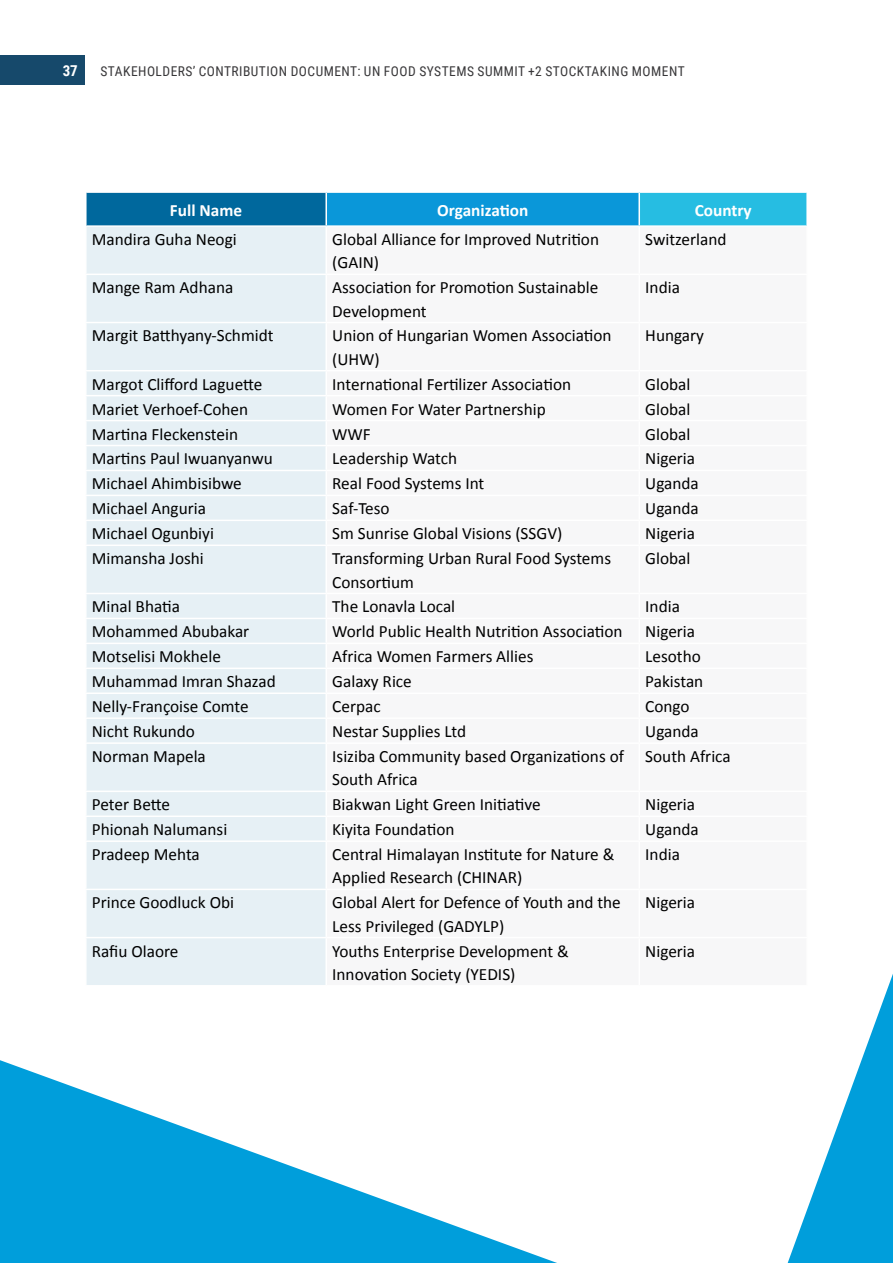
<style>
.page{position:relative;width:893px;height:1263px;background:#fff}
.page>*{position:absolute;margin:0;border:0;box-sizing:border-box;transform-origin:0 0}
.t1{font:17.25px/23.2px "Calibri";color:#000}
.t2{font:700 17.25px "Calibri";color:#fff}
.t3{font:700 15px "Roboto Condensed";color:#fff}
.t4{font:13.5px "Roboto Condensed";letter-spacing:.035em;color:#383739}
</style>
<div class="page">
<svg style="left:788px;top:974px;width:105px;height:289px"></svg>
<svg style="left:0;top:1060px;width:557px;height:203px"></svg>
<div style="left:0;top:55px;width:85px;height:30px;background:#16496b"></div>
<div style="left:86px;top:192px;width:240px;height:34px;background:#00689d"></div>
<div style="left:326px;top:192px;width:313px;height:34px;background:#0a97d9"></div>
<div style="left:639px;top:192px;width:168px;height:34px;background:#26bde2"></div>
<div style="left:87px;top:227px;width:238px;height:758px;background:#e6f0f5"></div>
<hr style="left:85px;top:191px;width:241px;height:2px;background:#fff">
<hr style="left:85px;top:193px;width:2px;height:32px;background:#fff">
<hr style="left:326px;top:191px;width:313px;height:2px;background:#fff">
<hr style="left:325px;top:193px;width:2px;height:32px;background:#fff">
<hr style="left:639px;top:191px;width:169px;height:2px;background:#fff">
<hr style="left:638px;top:193px;width:2px;height:32px;background:#fff">
<hr style="left:806px;top:193px;width:2px;height:32px;background:#fff">
<hr style="left:85px;top:225px;width:241px;height:2px;background:#fff">
<hr style="left:326px;top:225px;width:313px;height:2px;background:#fff">
<hr style="left:639px;top:225px;width:169px;height:2px;background:#fff">
<hr style="left:85px;top:274px;width:241px;height:1px;background:#fff">
<hr style="left:85px;top:322px;width:241px;height:1px;background:#fff">
<hr style="left:85px;top:370px;width:241px;height:1px;background:#fff">
<hr style="left:85px;top:395px;width:241px;height:1px;background:#fff">
<hr style="left:85px;top:420px;width:241px;height:1px;background:#fff">
<hr style="left:85px;top:445px;width:241px;height:1px;background:#fff">
<hr style="left:85px;top:470px;width:241px;height:1px;background:#fff">
<hr style="left:85px;top:495px;width:241px;height:1px;background:#fff">
<hr style="left:85px;top:520px;width:241px;height:1px;background:#fff">
<hr style="left:85px;top:544px;width:241px;height:2px;background:#fff">
<hr style="left:85px;top:593px;width:241px;height:1px;background:#fff">
<hr style="left:85px;top:618px;width:241px;height:1px;background:#fff">
<hr style="left:85px;top:643px;width:241px;height:1px;background:#fff">
<hr style="left:85px;top:667px;width:241px;height:2px;background:#fff">
<hr style="left:85px;top:692px;width:241px;height:2px;background:#fff">
<hr style="left:85px;top:717px;width:241px;height:2px;background:#fff">
<hr style="left:85px;top:742px;width:241px;height:2px;background:#fff">
<hr style="left:85px;top:790px;width:241px;height:2px;background:#fff">
<hr style="left:85px;top:815px;width:241px;height:2px;background:#fff">
<hr style="left:85px;top:840px;width:241px;height:2px;background:#fff">
<hr style="left:85px;top:889px;width:241px;height:1px;background:#fff">
<hr style="left:85px;top:937px;width:241px;height:1px;background:#fff">
<hr style="left:806px;top:938px;width:2px;height:47px;background:#fff">
<hr style="left:639px;top:985px;width:169px;height:1px;background:#fff">
<p class="t3" style="left:63px;top:60px;width:17px">37</p>
<p class="t4" style="left:101px;top:62px;width:586px">STAKEHOLDERS’ CONTRIBUTION DOCUMENT: UN FOOD SYSTEMS SUMMIT +2 STOCKTAKING MOMENT</p>
<p class="t2" style="left:170px;top:198px;width:74px">Full Name</p>
<p class="t2" style="left:437px;top:198px;width:93px">Organization</p>
<p class="t2" style="left:695px;top:198px;width:59px">Country</p>
<p class="t1" style="left:92px;top:227px;width:146px">Mandira Guha Neogi</p>
<p class="t1" style="left:332px;top:227px;width:268px">Global Alliance for Improved Nutrition (GAIN)</p>
<p class="t1" style="left:645px;top:227px;width:83px">Switzerland</p>
<p class="t1" style="left:92px;top:275px;width:143px">Mange Ram Adhana</p>
<p class="t1" style="left:332px;top:275px;width:268px">Association for Promotion Sustainable<br>Development</p>
<p class="t1" style="left:645px;top:275px;width:36px">India</p>
<p class="t1" style="left:92px;top:323px;width:183px">Margit Batthyany-Schmidt</p>
<p class="t1" style="left:332px;top:323px;width:281px">Union of Hungarian Women Association (UHW)</p>
<p class="t1" style="left:645px;top:323px;width:60px">Hungary</p>
<p class="t1" style="left:92px;top:371px;width:172px">Margot Clifford Laguette</p>
<p class="t1" style="left:332px;top:371px;width:240px">International Fertilizer Association</p>
<p class="t1" style="left:645px;top:371px;width:47px">Global</p>
<p class="t1" style="left:92px;top:396px;width:158px">Mariet Verhoef-Cohen</p>
<p class="t1" style="left:332px;top:396px;width:215px">Women For Water Partnership</p>
<p class="t1" style="left:645px;top:396px;width:47px">Global</p>
<p class="t1" style="left:92px;top:421px;width:148px">Martina Fleckenstein</p>
<p class="t1" style="left:332px;top:421px;width:40px">WWF</p>
<p class="t1" style="left:645px;top:421px;width:47px">Global</p>
<p class="t1" style="left:92px;top:446px;width:182px">Martins Paul Iwuanyanwu</p>
<p class="t1" style="left:332px;top:446px;width:126px">Leadership Watch</p>
<p class="t1" style="left:645px;top:446px;width:51px">Nigeria</p>
<p class="t1" style="left:92px;top:471px;width:152px">Michael Ahimbisibwe</p>
<p class="t1" style="left:332px;top:471px;width:154px">Real Food Systems Int</p>
<p class="t1" style="left:645px;top:471px;width:55px">Uganda</p>
<p class="t1" style="left:92px;top:496px;width:116px">Michael Anguria</p>
<p class="t1" style="left:332px;top:496px;width:59px">Saf-Teso</p>
<p class="t1" style="left:645px;top:496px;width:55px">Uganda</p>
<p class="t1" style="left:92px;top:521px;width:124px">Michael Ogunbiyi</p>
<p class="t1" style="left:332px;top:521px;width:232px">Sm Sunrise Global Visions (SSGV)</p>
<p class="t1" style="left:645px;top:521px;width:51px">Nigeria</p>
<p class="t1" style="left:92px;top:546px;width:114px">Mimansha Joshi</p>
<p class="t1" style="left:332px;top:546px;width:280px">Transforming Urban Rural Food Systems<br>Consortium</p>
<p class="t1" style="left:645px;top:546px;width:47px">Global</p>
<p class="t1" style="left:92px;top:594px;width:90px">Minal Bhatia</p>
<p class="t1" style="left:332px;top:594px;width:124px">The Lonavla Local</p>
<p class="t1" style="left:645px;top:594px;width:36px">India</p>
<p class="t1" style="left:92px;top:619px;width:159px">Mohammed Abubakar</p>
<p class="t1" style="left:332px;top:619px;width:292px">World Public Health Nutrition Association</p>
<p class="t1" style="left:645px;top:619px;width:51px">Nigeria</p>
<p class="t1" style="left:92px;top:644px;width:131px">Motselisi Mokhele</p>
<p class="t1" style="left:332px;top:644px;width:203px">Africa Women Farmers Allies</p>
<p class="t1" style="left:645px;top:644px;width:57px">Lesotho</p>
<p class="t1" style="left:92px;top:669px;width:186px">Muhammad Imran Shazad</p>
<p class="t1" style="left:332px;top:669px;width:81px">Galaxy Rice</p>
<p class="t1" style="left:645px;top:669px;width:60px">Pakistan</p>
<p class="t1" style="left:92px;top:694px;width:158px">Nelly-Françoise Comte</p>
<p class="t1" style="left:332px;top:694px;width:50px">Cerpac</p>
<p class="t1" style="left:645px;top:694px;width:46px">Congo</p>
<p class="t1" style="left:92px;top:719px;width:105px">Nicht Rukundo</p>
<p class="t1" style="left:332px;top:719px;width:135px">Nestar Supplies Ltd</p>
<p class="t1" style="left:645px;top:719px;width:55px">Uganda</p>
<p class="t1" style="left:92px;top:744px;width:116px">Norman Mapela</p>
<p class="t1" style="left:332px;top:744px;width:293px">Isiziba Community based Organizations of<br>South Africa</p>
<p class="t1" style="left:645px;top:744px;width:87px">South Africa</p>
<p class="t1" style="left:92px;top:792px;width:80px">Peter Bette</p>
<p class="t1" style="left:332px;top:792px;width:210px">Biakwan Light Green Initiative</p>
<p class="t1" style="left:645px;top:792px;width:51px">Nigeria</p>
<p class="t1" style="left:92px;top:817px;width:137px">Phionah Nalumansi</p>
<p class="t1" style="left:332px;top:817px;width:124px">Kiyita Foundation</p>
<p class="t1" style="left:645px;top:817px;width:55px">Uganda</p>
<p class="t1" style="left:92px;top:842px;width:110px">Pradeep Mehta</p>
<p class="t1" style="left:332px;top:842px;width:284px">Central Himalayan Institute for Nature &amp;<br>Applied Research (CHINAR)</p>
<p class="t1" style="left:645px;top:842px;width:36px">India</p>
<p class="t1" style="left:92px;top:890px;width:144px">Prince Goodluck Obi</p>
<p class="t1" style="left:332px;top:890px;width:290px">Global Alert for Defence of Youth and the<br>Less Privileged (GADYLP)</p>
<p class="t1" style="left:645px;top:890px;width:51px">Nigeria</p>
<p class="t1" style="left:92px;top:938px;width:88px">Rafiu Olaore</p>
<p class="t1" style="left:332px;top:938px;width:238px">Youths Enterprise Development &amp;<br>Innovation Society (YEDIS)</p>
<p class="t1" style="left:645px;top:938px;width:51px">Nigeria</p>
</div>
